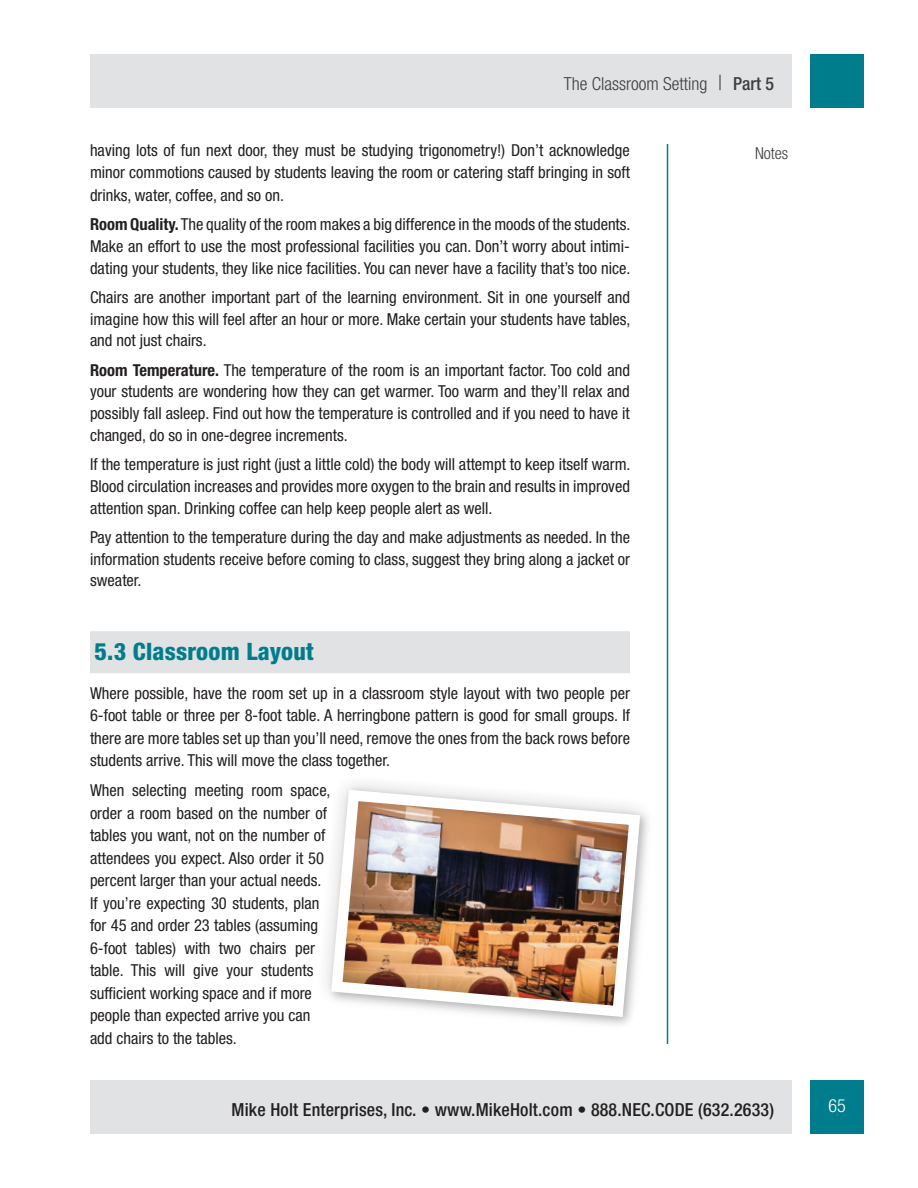
<style>
.page{position:relative;width:918px;height:1188px;background:#fff}
.page>*{position:absolute;margin:0;border:0;box-sizing:border-box;transform-origin:0 0}
.t1{font:800 condensed 24px "Helvetica Neue LT Std";letter-spacing:.01em;color:#007d8c}
.t2{font:500 condensed 18px "Helvetica Neue LT Std";letter-spacing:.01em;color:#231f20}
.t3{font:300 condensed 18px "Helvetica Neue LT Std";color:#3e3e3f}
.t4{font:300 condensed 18px "Helvetica Neue LT Std";color:#fff}
.t5{font:condensed 16.5px/22.5px "Helvetica Neue LT Std";color:#231f20;text-align:justify}
.t6{font:300 condensed 16.5px "Helvetica Neue LT Std";color:#3e3e3f}
.s1{font-size:21px}
.s2{font-weight:500}
.s3{font-weight:700}
</style>
<div class="page">
<div style="left:90px;top:54px;width:702px;height:54px;background:#e1e2e4"></div>
<div style="left:90px;top:1080px;width:702px;height:54px;background:#e1e2e4"></div>
<div style="left:810px;top:54px;width:54px;height:54px;background:#007d8c"></div>
<div style="left:810px;top:1080px;width:54px;height:54px;background:#007d8c"></div>
<hr style="left:667px;top:144px;width:1px;height:900px;background:#007d8c">
<div style="left:90px;top:631px;width:540px;height:42px;background:#e1e2e4"></div>
<img style="left:326px;top:784px;width:320px;height:239px">
<p class="t3" style="left:564px;top:73px;width:212px">The Classroom Setting <span class="s1">|</span> <span class="s2">Part 5</span></p>
<p class="t5" style="left:90px;top:139px;width:541px">having lots of fun next door, they must be studying trigonometry!) Don’t acknowledge</p>
<p class="t6" style="left:755px;top:144px;width:35px">Notes</p>
<p class="t5" style="left:90px;top:161px;width:541px">minor commotions caused by students leaving the room or catering staff bringing in soft drinks, water, coffee, and so on.</p>
<p class="t5" style="left:90px;top:213px;width:542px;line-height:21.8px"><span class="s3">Room Quality.</span> The quality of the room makes a big difference in the moods of the students.<br>Make an effort to use the most professional facilities you can. Don’t worry about intimi&shy;dating your students, they like nice facilities. You can never have a facility that’s too nice.</p>
<p class="t5" style="left:90px;top:286px;width:542px;line-height:21.8px">Chairs are another important part of the learning environment. Sit in one yourself and imagine how this will feel after an hour or more. Make certain your students have tables, and not just chairs.</p>
<p class="t5" style="left:90px;top:359px;width:542px;line-height:21.8px"><span class="s3">Room Temperature.</span> The temperature of the room is an important factor. Too cold and your students are wondering how they can get warmer. Too warm and they’ll relax and possibly fall asleep. Find out how the temperature is controlled and if you need to have it changed, do so in one-degree increments.</p>
<p class="t5" style="left:90px;top:453px;width:542px;line-height:21.8px">If the temperature is just right (just a little cold) the body will attempt to keep itself warm.<br>Blood circulation increases and provides more oxygen to the brain and results in improved attention span. Drinking coffee can help keep people alert as well.</p>
<p class="t5" style="left:90px;top:526px;width:542px;line-height:21.8px">Pay attention to the temperature during the day and make adjustments as needed. In the information students receive before coming to class, suggest they bring along a jacket or sweater.</p>
<h1 class="t1" style="left:94px;top:636px;width:221px">5.3 Classroom Layout</h1>
<p class="t5" style="left:90px;top:682px;width:542px">Where possible, have the room set up in a classroom style layout with two people per 6-foot table or three per 8-foot table. A herringbone pattern is good for small groups. If there are more tables set up than you’ll need, remove the ones from the back rows before students arrive. This will move the class together.</p>
<p class="t5" style="left:90px;top:779px;width:242px;text-align:left">When selecting meeting room space, order a room based on the number of tables you want, not on the number of attendees you expect. Also order it 50 percent larger than your actual needs.<br>If you’re expecting 30 students, plan for 45 and order 23 tables (assuming 6-foot tables) with two chairs per table. This will give your students sufficient working space and if more people than expected arrive you can add chairs to the tables.</p>
<p class="t2" style="left:232px;top:1099px;width:544px">Mike Holt Enterprises, Inc. • www.MikeHolt.com • 888.NEC.CODE (632.2633)</p>
<p class="t4" style="left:828px;top:1095px;width:19px">65</p>
</div>
